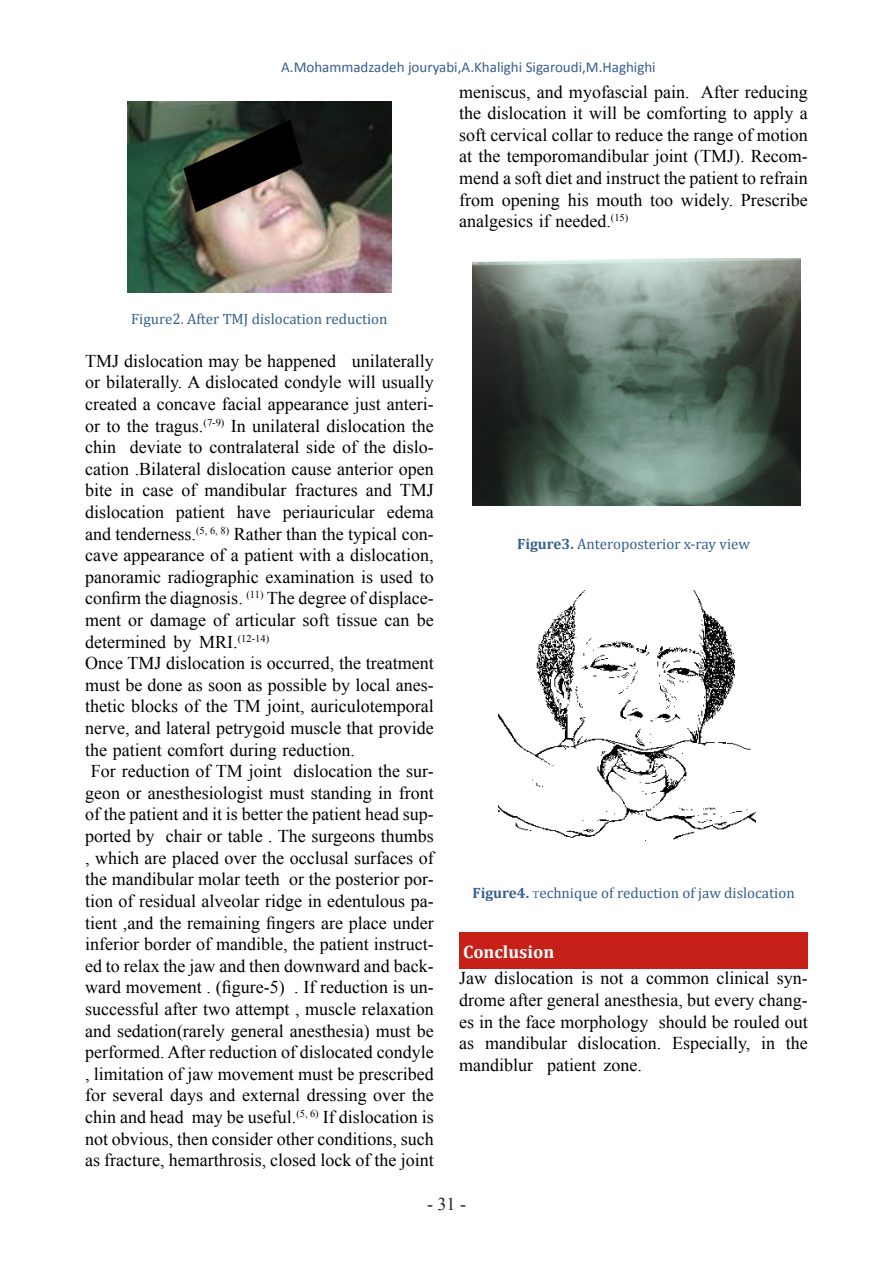
<style>
.page{position:relative;width:893px;height:1263px;background:#fff}
.page>*{position:absolute;margin:0;border:0;box-sizing:border-box;transform-origin:0 0}
.t1{font:18px/21.6px "Times New Roman";color:#000;text-align:justify}
.t2{font:700 18px "Cambria";color:#fff}
.t3{font:18px "Times New Roman";color:#231f20}
.t4{font:15px "Cambria";color:#365f91}
.t5{font:15px "Calibri";color:#365f91}
.s1{font-weight:700}
.s2{font-family:"Adobe Arabic"}
</style>
<div class="page">
<img style="left:128px;top:101px;width:263px;height:191px">
<img style="left:472px;top:259px;width:329px;height:246px">
<img style="left:499px;top:590px;width:256px;height:250px">
<div style="left:459px;top:933px;width:349px;height:36px;background:#c72018"></div>
<p class="t5" style="left:281px;top:57px;width:376px">A.Mohammadzadeh jouryabi,A.Khalighi Sigaroudi,M.Haghighi</p>
<p class="t1" style="left:459px;top:80px;width:350px">meniscus, and myofascial pain. After reducing the dislocation it will be comforting to apply a soft cervical collar to reduce the range of motion at the temporomandibular joint (TMJ). Recom&shy;mend a soft diet and instruct the patient to refrain from opening his mouth too widely. Prescribe analgesics if needed.<sup>(15)</sup></p>
<p class="t4" style="left:131px;top:310px;width:258px">Figure2. After TMJ dislocation reduction</p>
<p class="t1" style="left:85px;top:350px;width:350px">TMJ dislocation may be happened unilaterally or bilaterally. A dislocated condyle will usually created a concave facial appearance just anteri&shy;or to the tragus.<sup>(7-9)</sup> In unilateral dislocation the chin deviate to contralateral side of the dislo&shy;cation .Bilateral dislocation cause anterior open bite in case of mandibular fractures and TMJ dislocation patient have periauricular edema and tenderness.<sup>(5,</sup> <sup>6,</sup> <sup>8)</sup> Rather than the typical con&shy;cave appearance of a patient with a dislocation, panoramic radiographic examination is used to confirm the diagnosis. <sup>(11)</sup> The degree of displace&shy;ment or damage of articular soft tissue can be determined by MRI.<sup>(12-14)</sup></p>
<p class="t1" style="left:85px;top:652px;width:350px">Once TMJ dislocation is occurred, the treatment must be done as soon as possible by local anes&shy;thetic blocks of the TM joint, auriculotemporal nerve, and lateral petrygoid muscle that provide the patient comfort during reduction.</p>
<p class="t1" style="left:85px;top:760px;width:350px;text-align:center">For reduction of TM joint dislocation the sur&shy;geon or anesthesiologist must standing in front of the patient and it is better the patient head sup&shy;ported by chair or table . The surgeons thumbs , which are placed over the occlusal surfaces of the mandibular molar teeth or the posterior por&shy;tion of residual alveolar ridge in edentulous pa&shy;tient ,and the remaining fingers are place under inferior border of mandible, the patient instruct&shy;ed to relax the jaw and then downward and back&shy;ward movement . (figure-5) . If reduction is un&shy;successful after two attempt , muscle relaxation and sedation(rarely general anesthesia) must be performed. After reduction of dislocated condyle , limitation of jaw movement must be prescribed for several days and external dressing over the chin and head may be useful.<sup>(5,</sup> <sup>6)</sup> If dislocation is not obvious, then consider other conditions, such as fracture, hemarthrosis, closed lock of the joint</p>
<p class="t4" style="left:517px;top:535px;width:234px"><span class="s1">Figure3.</span> Anteroposterior x-ray view</p>
<p class="t4" style="left:472px;top:884px;width:324px"><span class="s1">Figure4.</span> <span class="s2">T</span>echnique of reduction of jaw dislocation</p>
<p class="t2" style="left:463px;top:939px;width:93px">Conclusion</p>
<p class="t1" style="left:459px;top:967px;width:350px">Jaw dislocation is not a common clinical syn&shy;drome after general anesthesia, but every chang&shy;es in the face morphology should be rouled out as mandibular dislocation. Especially, in the mandiblur patient zone.</p>
<p class="t3" style="left:427px;top:1191px;width:40px">- 31 -</p>
</div>
